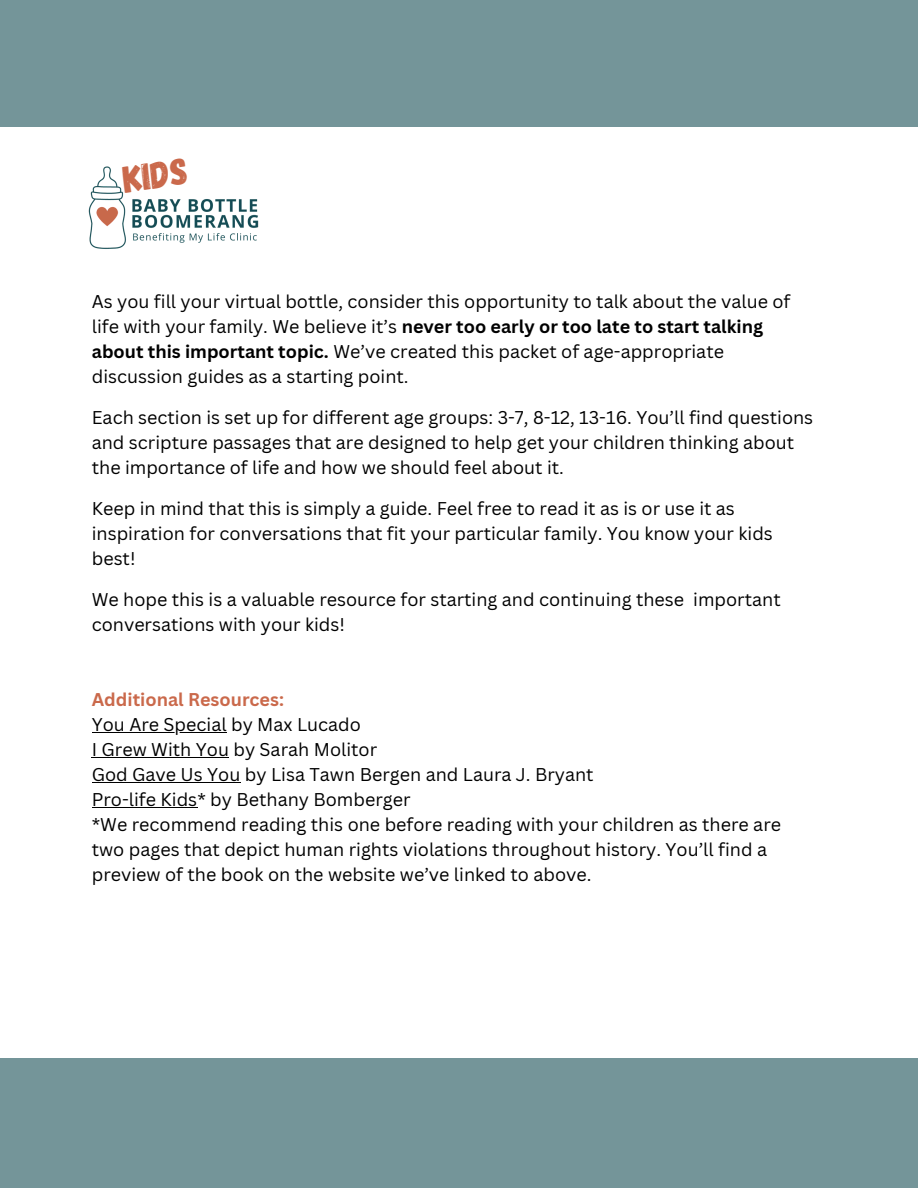
<style>
.page{position:relative;width:918px;height:1188px;background:#fff}
.page>*{position:absolute;margin:0;border:0;box-sizing:border-box;transform-origin:0 0}
.t1{font:37.05px "Gagalin";color:#ca694b}
.t2{font:18px/25px "Canva Sans";color:#000}
.t3{font:700 18px "Canva Sans";color:#ca694b}
.s1{font-weight:700}
</style>
<div class="page">
<img style="left:88px;top:166px;width:171px;height:83px">
<hr style="left:92px;top:732px;width:135px;height:1px;background:#000">
<hr style="left:92px;top:757px;width:137px;height:1px;background:#000">
<hr style="left:92px;top:782px;width:149px;height:1px;background:#000">
<hr style="left:92px;top:807px;width:105px;height:1px;background:#000">
<div style="left:0;top:1059px;width:918px;height:129px;background:#749599"></div>
<div style="left:0;top:0;width:918px;height:127px;background:#749599"></div>
<p class="t1" style="left:120px;top:157px;width:67px;rotate:-9deg">KIDS</p>
<p class="t2" style="left:92px;top:289px;width:700px">As you fill your virtual bottle, consider this opportunity to talk about the value of life with your family. We believe it’s <span class="s1">never too early or too late to start talking about this important topic.</span> We’ve created this packet of age-appropriate discussion guides as a starting point.</p>
<p class="t2" style="left:92px;top:405px;width:723px">Each section is set up for different age groups: 3-7, 8-12, 13-16. You’ll find questions and scripture passages that are designed to help get your children thinking about the importance of life and how we should feel about it.</p>
<p class="t2" style="left:92px;top:496px;width:683px">Keep in mind that this is simply a guide. Feel free to read it as is or use it as inspiration for conversations that fit your particular family. You know your kids best!</p>
<p class="t2" style="left:92px;top:587px;width:690px">We hope this is a valuable resource for starting and continuing these important conversations with your kids!</p>
<p class="t3" style="left:92px;top:687px;width:194px">Additional Resources:</p>
<p class="t2" style="left:92px;top:712px;width:271px">You Are Special by Max Lucado</p>
<p class="t2" style="left:92px;top:737px;width:287px">I Grew With You by Sarah Molitor</p>
<p class="t2" style="left:92px;top:762px;width:503px">God Gave Us You by Lisa Tawn Bergen and Laura J. Bryant</p>
<p class="t2" style="left:92px;top:787px;width:320px">Pro-life Kids* by Bethany Bomberger</p>
<p class="t2" style="left:92px;top:812px;width:691px">*We recommend reading this one before reading with your children as there are two pages that depict human rights violations throughout history. You’ll find a preview of the book on the website we’ve linked to above.</p>
</div>
